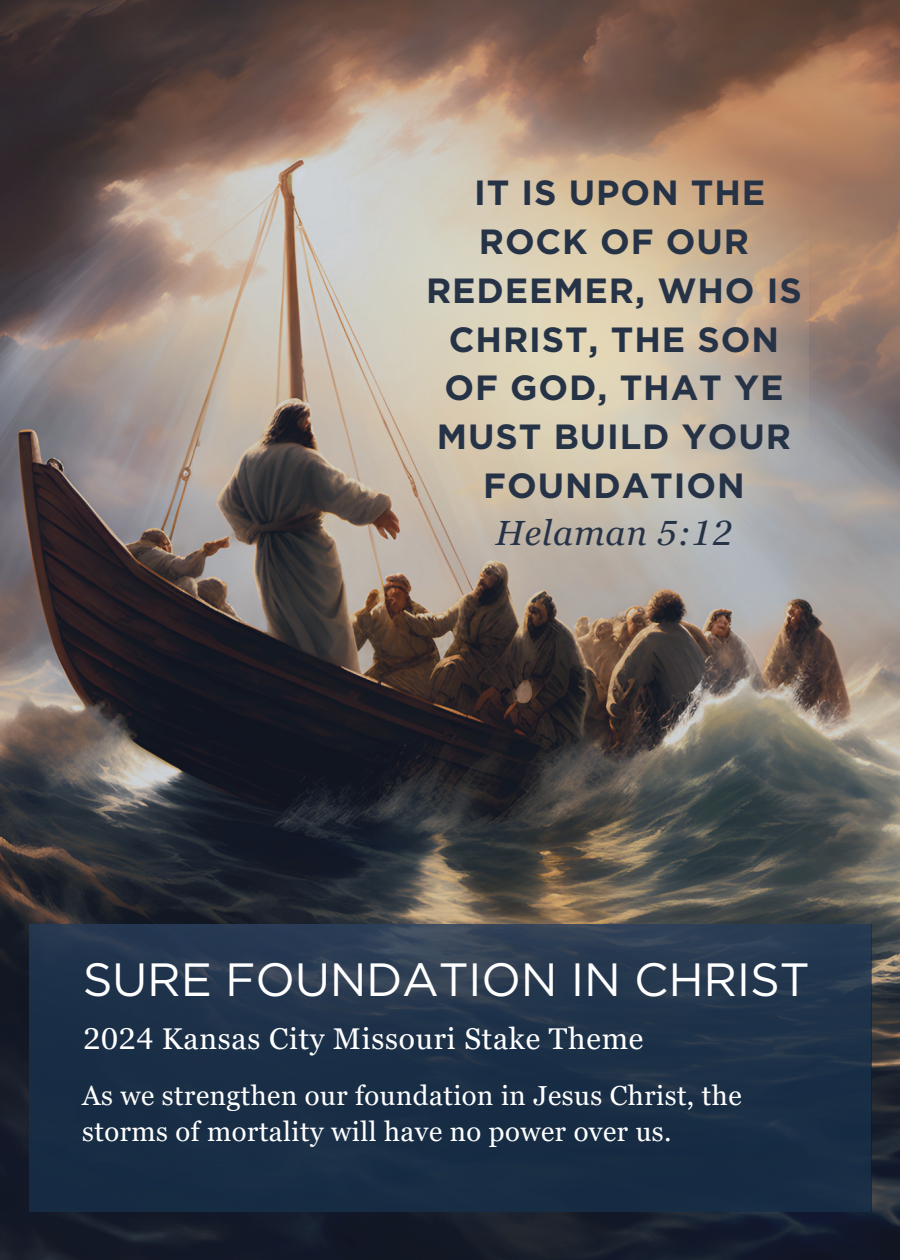
<style>
.page{position:relative;width:900px;height:1260px;background:#fff}
.page>*{position:absolute;margin:0;border:0;box-sizing:border-box;transform-origin:0 0}
.t1{font:46.5px "Gotham";letter-spacing:-.005em;color:#fff}
.t2{font:700 35px/48.8px "Gotham";letter-spacing:.025em;color:#263347;text-align:center}
.t3{font:italic 35px "Georgia Pro";letter-spacing:.025em;color:#263347}
.t4{font:30px "Georgia Pro";letter-spacing:.025em;color:#fff}
.t5{font:27.5px/35.5px "Georgia Pro";letter-spacing:.015em;color:#fff}
</style>
<div class="page">
<img style="left:0;top:0;width:900px;height:1260px">
<img style="left:29px;top:925px;width:842px;height:287px">
<img style="left:325px;top:80px;width:484px;height:517px">
<p class="t2" style="left:426px;top:169px;width:377px">IT IS UPON THE<br>ROCK OF OUR<br>REDEEMER, WHO IS<br>CHRIST, THE SON<br>OF GOD, THAT YE<br>MUST BUILD YOUR<br>FOUNDATION</p>
<p class="t3" style="left:495px;top:513px;width:239px">Helaman 5:12</p>
<h1 class="t1" style="left:83px;top:949px;width:728px">SURE FOUNDATION IN CHRIST</h1>
<p class="t4" style="left:83px;top:1021px;width:561px">2024 Kansas City Missouri Stake Theme</p>
<p class="t5" style="left:82px;top:1079px;width:661px">As we strengthen our foundation in Jesus Christ, the storms of mortality will have no power over us.</p>
</div>
